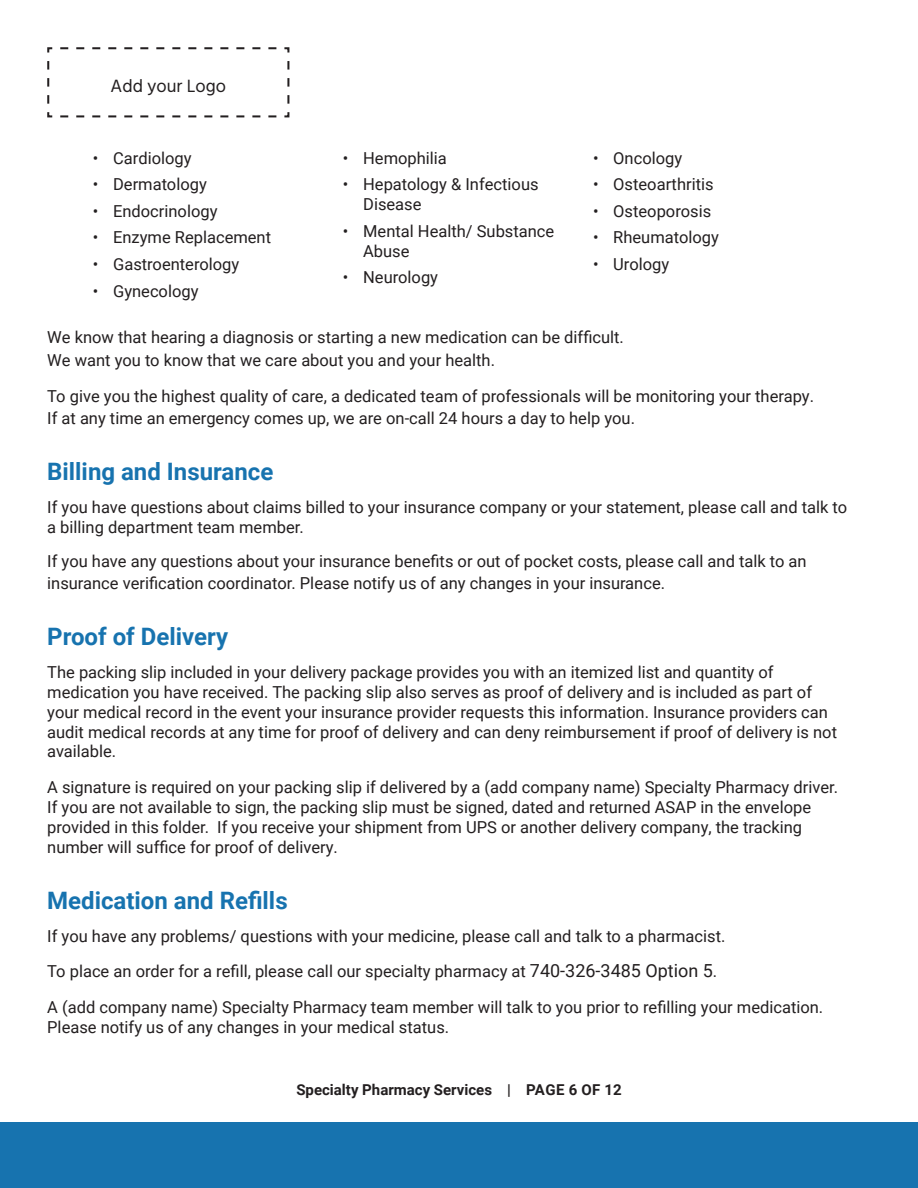
<style>
.page{position:relative;width:918px;height:1188px;background:#fff}
.page>*{position:absolute;margin:0;border:0;box-sizing:border-box;transform-origin:0 0}
.Subheader{font:700 24px "Roboto";color:#1773af}
.t1{font:18.15px "Hind";color:#231f20}
.Text_Below_Subheader{font:16.5px/19.8px "Roboto";color:#231f20}
.t2{font:700 15px "Roboto";color:#231f20}
.s1{font-size:18px}
</style>
<div class="page">
<div style="left:0;top:1122px;width:918px;height:66px;background:#1773af"></div>
<svg style="left:47px;top:47px;width:243px;height:71px"></svg>
<p class="t1" style="left:111px;top:74px;width:117px">Add your Logo</p>
<p class="Text_Below_Subheader" style="left:93px;top:147px;width:100px">• Cardiology</p>
<p class="Text_Below_Subheader" style="left:93px;top:174px;width:115px">• Dermatology</p>
<p class="Text_Below_Subheader" style="left:93px;top:201px;width:126px">• Endocrinology</p>
<p class="Text_Below_Subheader" style="left:93px;top:227px;width:180px">• Enzyme Replacement</p>
<p class="Text_Below_Subheader" style="left:93px;top:254px;width:148px">• Gastroenterology</p>
<p class="Text_Below_Subheader" style="left:93px;top:280px;width:107px">• Gynecology</p>
<p class="Text_Below_Subheader" style="left:343px;top:147px;width:105px">• Hemophilia</p>
<p class="Text_Below_Subheader" style="left:363px;top:174px;width:177px;text-indent:-20px">• Hepatology &amp; Infectious<br>Disease</p>
<p class="Text_Below_Subheader" style="left:363px;top:220px;width:193px;text-indent:-20px">• Mental Health/ Substance<br>Abuse</p>
<p class="Text_Below_Subheader" style="left:343px;top:267px;width:97px">• Neurology</p>
<p class="Text_Below_Subheader" style="left:593px;top:147px;width:91px">• Oncology</p>
<p class="Text_Below_Subheader" style="left:593px;top:174px;width:122px">• Osteoarthritis</p>
<p class="Text_Below_Subheader" style="left:593px;top:201px;width:120px">• Osteoporosis</p>
<p class="Text_Below_Subheader" style="left:593px;top:227px;width:127px">• Rheumatology</p>
<p class="Text_Below_Subheader" style="left:593px;top:254px;width:78px">• Urology</p>
<p class="Text_Below_Subheader" style="left:47px;top:327px;width:578px">We know that hearing a diagnosis or starting a new medication can be difficult.</p>
<p class="Text_Below_Subheader" style="left:47px;top:349px;width:449px">We want you to know that we care about you and your health.</p>
<p class="Text_Below_Subheader" style="left:47px;top:385px;width:768px">To give you the highest quality of care, a dedicated team of professionals will be monitoring your therapy.</p>
<p class="Text_Below_Subheader" style="left:47px;top:408px;width:589px">If at any time an emergency comes up, we are on-call 24 hours a day to help you.</p>
<p class="Subheader" style="left:47px;top:455px;width:228px">Billing and Insurance</p>
<p class="Text_Below_Subheader" style="left:47px;top:497px;width:801px">If you have questions about claims billed to your insurance company or your statement, please call and talk to a billing department team member.</p>
<p class="Text_Below_Subheader" style="left:47px;top:549px;width:761px;line-height:22.5px">If you have any questions about your insurance benefits or out of pocket costs, please call and talk to an insurance verification coordinator. Please notify us of any changes in your insurance.</p>
<p class="Subheader" style="left:47px;top:619px;width:182px">Proof of Delivery</p>
<p class="Text_Below_Subheader" style="left:47px;top:662px;width:791px">The packing slip included in your delivery package provides you with an itemized list and quantity of medication you have received. The packing slip also serves as proof of delivery and is included as part of your medical record in the event your insurance provider requests this information. Insurance providers can audit medical records at any time for proof of delivery and can deny reimbursement if proof of delivery is not available.</p>
<p class="Text_Below_Subheader" style="left:47px;top:777px;width:792px">A signature is required on your packing slip if delivered by a (add company name) Specialty Pharmacy driver.<br>If you are not available to sign, the packing slip must be signed, dated and returned ASAP in the envelope provided in this folder. If you receive your shipment from UPS or another delivery company, the tracking number will suffice for proof of delivery.</p>
<p class="Subheader" style="left:47px;top:883px;width:242px">Medication and Refills</p>
<p class="Text_Below_Subheader" style="left:47px;top:925px;width:680px">If you have any problems/ questions with your medicine, please call and talk to a pharmacist.</p>
<p class="Text_Below_Subheader" style="left:47px;top:961px;width:671px">To place an order for a refill, please call our specialty pharmacy at <span class="s1">740-326-3485 Option 5</span>.</p>
<p class="Text_Below_Subheader" style="left:47px;top:997px;width:778px">A (add company name) Specialty Pharmacy team member will talk to you prior to refilling your medication.<br>Please notify us of any changes in your medical status.</p>
<p class="t2" style="left:296px;top:1079px;width:327px">Specialty Pharmacy Services | PAGE 6 OF 12</p>
</div>
